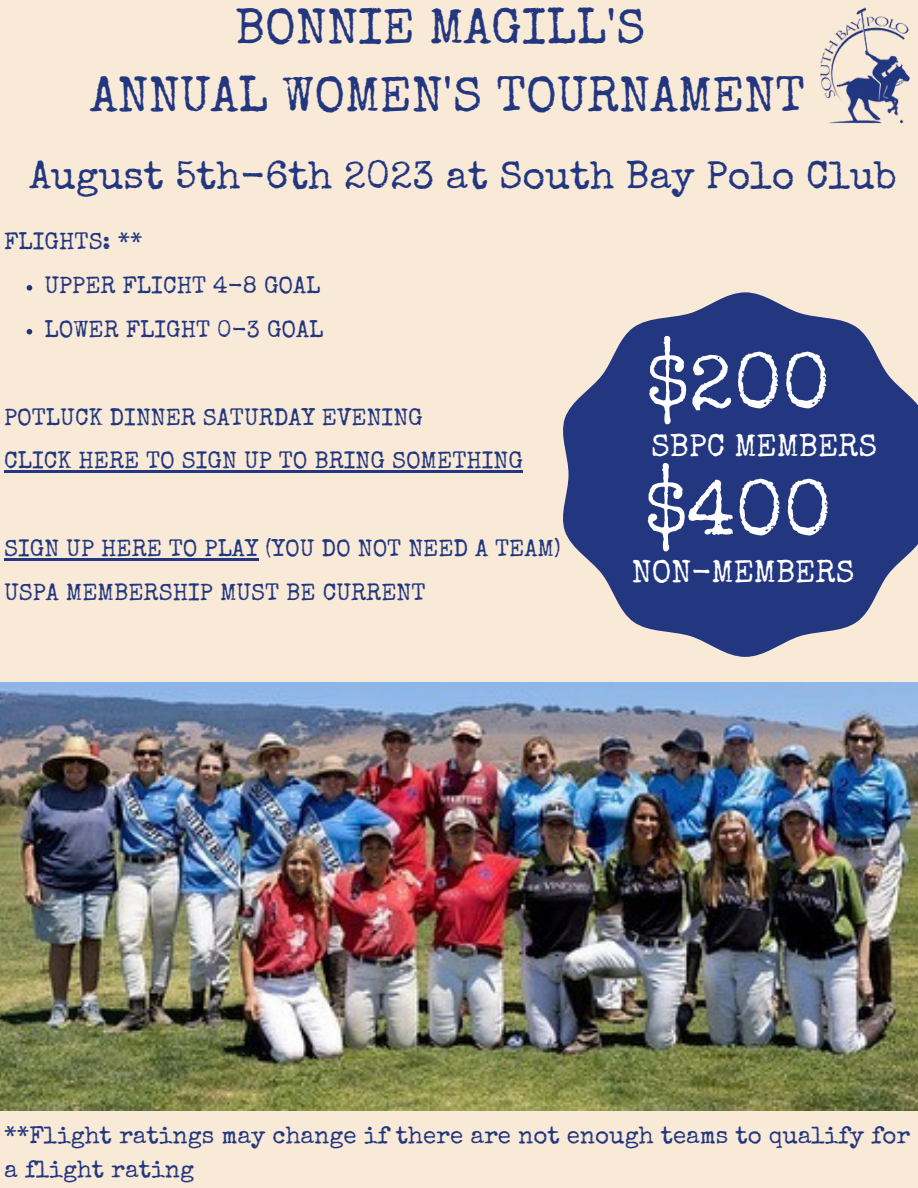
<style>
.page{position:relative;width:918px;height:1188px;background:#f9ead7}
.page>*{position:absolute;margin:0;border:0;box-sizing:border-box;transform-origin:0 0}
.t1{font:78.9px "Special Elite";color:#fff}
.t2{font:49.8px "Special Elite";color:#233781}
.t3{font:39.15px "Special Elite";color:#233781}
.t4{font:31.8px "Special Elite";color:#fff}
.t5{font:24.15px/33.8px "Special Elite";color:#233781}
.t6{font:23.7px "Special Elite";color:#233781}
</style>
<div class="page">
<img style="left:0;top:683px;width:918px;height:427px">
<svg style="left:563px;top:292px;width:355px;height:365px;fill:#233781"></svg>
<img style="left:820px;top:7px;width:90px;height:117px">
<svg style="left:27px;top:285px;width:5px;height:6px"></svg>
<svg style="left:27px;top:329px;width:5px;height:6px"></svg>
<hr style="left:4px;top:471px;width:519px;height:2px;background:#233781">
<hr style="left:4px;top:558px;width:254px;height:3px;background:#233781">
<p class="t2" style="left:235px;top:8px;width:412px">BONNIE MAGILL'S</p>
<p class="t2" style="left:90px;top:76px;width:716px">ANNUAL WOMEN'S TOURNAMENT</p>
<p class="t3" style="left:29px;top:161px;width:869px">August 5th-6th 2023 at South Bay Polo Club</p>
<p class="t6" style="left:4px;top:232px;width:140px">FLIGHTS: **</p>
<p class="t6" style="left:44px;top:276px;width:278px">UPPER FLICHT 4-8 GOAL</p>
<p class="t6" style="left:44px;top:320px;width:281px">LOWER FLIGHT 0-3 GOAL</p>
<p class="t6" style="left:4px;top:408px;width:420px">POTLUCK DINNER SATURDAY EVENING</p>
<p class="t6" style="left:4px;top:452px;width:520px">CLICK HERE TO SIGN UP TO BRING SOMETHING</p>
<p class="t6" style="left:4px;top:539px;width:558px">SIGN UP HERE TO PLAY (YOU DO NOT NEED A TEAM)</p>
<p class="t6" style="left:4px;top:583px;width:423px">USPA MEMBERSHIP MUST BE CURRENT</p>
<p class="t1" style="left:647px;top:353px;width:185px">$200</p>
<p class="t4" style="left:651px;top:433px;width:227px">SBPC MEMBERS</p>
<p class="t1" style="left:645px;top:480px;width:188px">$400</p>
<p class="t4" style="left:632px;top:559px;width:224px">NON-MEMBERS</p>
<p class="t5" style="left:4px;top:1121px;width:908px">**Flight ratings may change if there are not enough teams to qualify for a flight rating</p>
</div>
